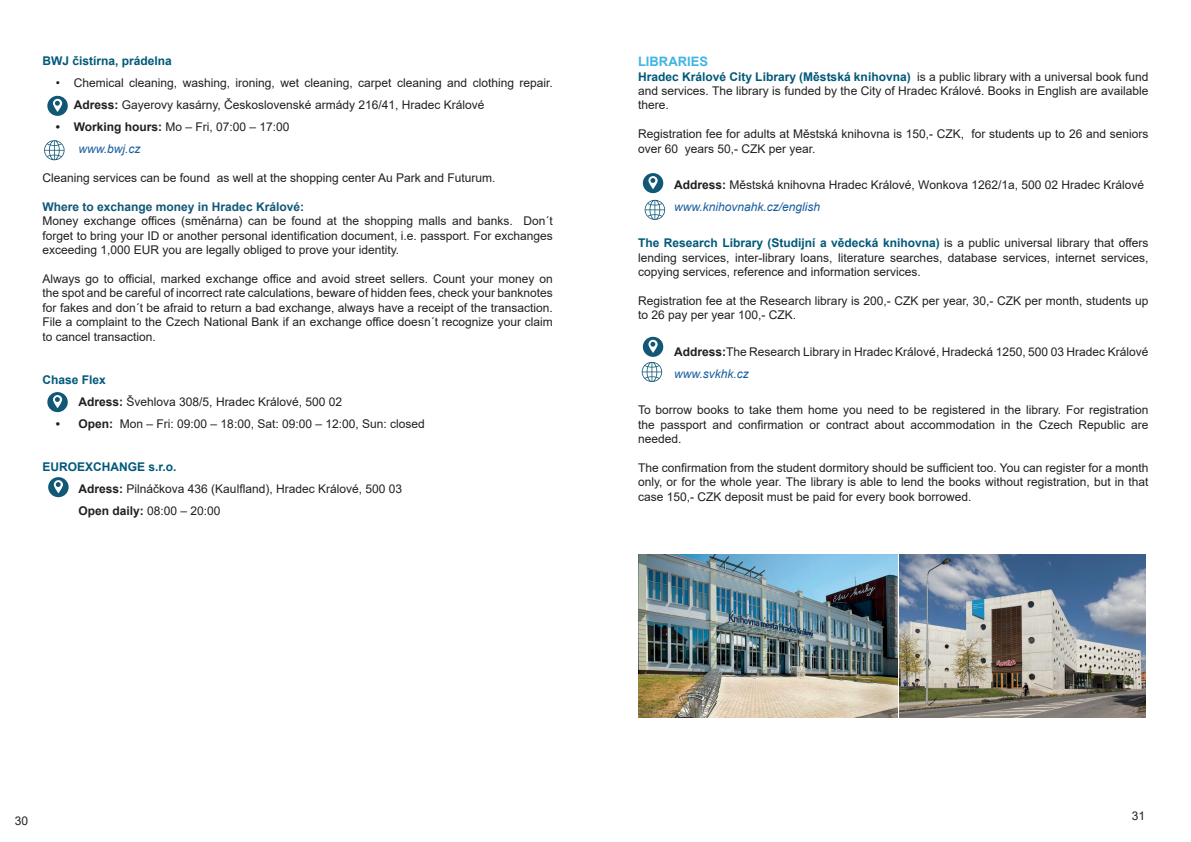
<style>
.page{position:relative;width:1191px;height:842px;background:#fff}
.page>*{position:absolute;margin:0;border:0;box-sizing:border-box;transform-origin:0 0}
.t1{font:700 13px "Arial";color:#41b4e7}
.t2{font:12px/14.4px "Arial";color:#231f20}
.t3{font:700 12px "Arial";color:#105876}
.t4{font:700 12px "Arial";color:#015979}
.s1{font-weight:700}
.s2{font-style:italic;color:#175d9e}
.s3{font-weight:700;color:#015979}
</style>
<div class="page">
<img style="left:638px;top:555px;width:507px;height:162px">
<svg style="left:47px;top:96px;width:21px;height:20px"></svg>
<svg style="left:47px;top:392px;width:21px;height:20px"></svg>
<svg style="left:643px;top:173px;width:20px;height:20px"></svg>
<svg style="left:44px;top:140px;width:21px;height:21px"></svg>
<svg style="left:644px;top:199px;width:21px;height:21px"></svg>
<svg style="left:641px;top:337px;width:22px;height:45px"></svg>
<svg style="left:48px;top:477px;width:21px;height:20px"></svg>
<p class="t4" style="left:43px;top:53px;width:131px">BWJ čistírna, prádelna</p>
<p class="t2" style="left:74px;top:72px;width:481px;line-height:22px;text-indent:-18px">• Chemical cleaning, washing, ironing, wet cleaning, carpet cleaning and clothing repair.<br><span class="s1">Adress:</span> Gayerovy kasárny, Československé armády 216/41, Hradec Králové</p>
<p class="t2" style="left:79px;top:116px;width:213px;line-height:22px;text-indent:-23px"><span class="s1">• Working hours:</span> Mo – Fri, 07:00 – 17:00 <span class="s2">www.bwj.cz</span></p>
<p class="t2" style="left:43px;top:171px;width:454px">Cleaning services can be found as well at the shopping center Au Park and Futurum.</p>
<p class="t3" style="left:43px;top:198px;width:263px">Where to exchange money in Hradec Králové:</p>
<p class="t2" style="left:43px;top:214px;width:512px;text-align:justify">Money exchange offices (směnárna) can be found at the shopping malls and banks. Don´t forget to bring your ID or another personal identification document, i.e. passport. For exchanges exceeding 1,000 EUR you are legally obliged to prove your identity.</p>
<p class="t2" style="left:43px;top:272px;width:512px;text-align:justify">Always go to official, marked exchange office and avoid street sellers. Count your money on the spot and be careful of incorrect rate calculations, beware of hidden fees, check your banknotes for fakes and don´t be afraid to return a bad exchange, always have a receipt of the transaction.<br>File a complaint to the Czech National Bank if an exchange office doesn´t recognize your claim to cancel transaction.</p>
<p class="t2" style="left:79px;top:369px;width:265px;line-height:22px;text-indent:-36px"><span class="s3">Chase Flex<br></span><span class="s1">Adress:</span> Švehlova 308/5, Hradec Králové, 500 02</p>
<p class="t2" style="left:56px;top:416px;width:371px"><span class="s1">• Open:</span> Mon – Fri: 09:00 – 18:00, Sat: 09:00 – 12:00, Sun: closed</p>
<p class="t2" style="left:79px;top:456px;width:325px;line-height:22px;text-indent:-36px"><span class="s3">EUROEXCHANGE s.r.o.<br></span><span class="s1">Adress:</span> Pilnáčkova 436 (Kaulfland), Hradec Králové, 500 03<br><span class="s1">Open daily:</span> 08:00 – 20:00</p>
<p class="t1" style="left:638px;top:52px;width:72px">LIBRARIES</p>
<p class="t2" style="left:638px;top:69px;width:512px;text-align:justify"><span class="s3">Hradec Králové City Library (Městská knihovna)</span> is a public library with a universal book fund and services. The library is funded by the City of Hradec Králové. Books in English are available there.</p>
<p class="t2" style="left:638px;top:127px;width:512px">Registration fee for adults at Městská knihovna is 150,- CZK, for students up to 26 and seniors over 60 years 50,- CZK per year.</p>
<p class="t2" style="left:674px;top:174px;width:471px;line-height:22px"><span class="s1">Address:</span> Městská knihovna Hradec Králové, Wonkova 1262/1a, 500 02 Hradec Králové <span class="s2">www.knihovnahk.cz/english</span></p>
<p class="t2" style="left:638px;top:236px;width:512px;text-align:justify"><span class="s3">The Research Library (Studijní a vědecká knihovna)</span> is a public universal library that offers lending services, inter-library loans, literature searches, database services, internet services, copying services, reference and information services.</p>
<p class="t2" style="left:638px;top:293px;width:512px">Registration fee at the Research library is 200,- CZK per year, 30,- CZK per month, students up to 26 pay per year 100,- CZK.</p>
<p class="t2" style="left:674px;top:340px;width:476px;line-height:22px"><span class="s1">Address:</span>The Research Library in Hradec Králové, Hradecká 1250, 500 03 Hradec Králové <span class="s2">www.svkhk.cz</span></p>
<p class="t2" style="left:638px;top:403px;width:512px;text-align:justify">To borrow books to take them home you need to be registered in the library. For registration the passport and confirmation or contract about accommodation in the Czech Republic are needed.</p>
<p class="t2" style="left:638px;top:460px;width:512px;text-align:justify">The confirmation from the student dormitory should be sufficient too. You can register for a month only, or for the whole year. The library is able to lend the books without registration, but in that case 150,- CZK deposit must be paid for every book borrowed.</p>
<p class="t2" style="left:15px;top:813px;width:15px">30</p>
<p class="t2" style="left:1131px;top:809px;width:15px">31</p>
</div>
